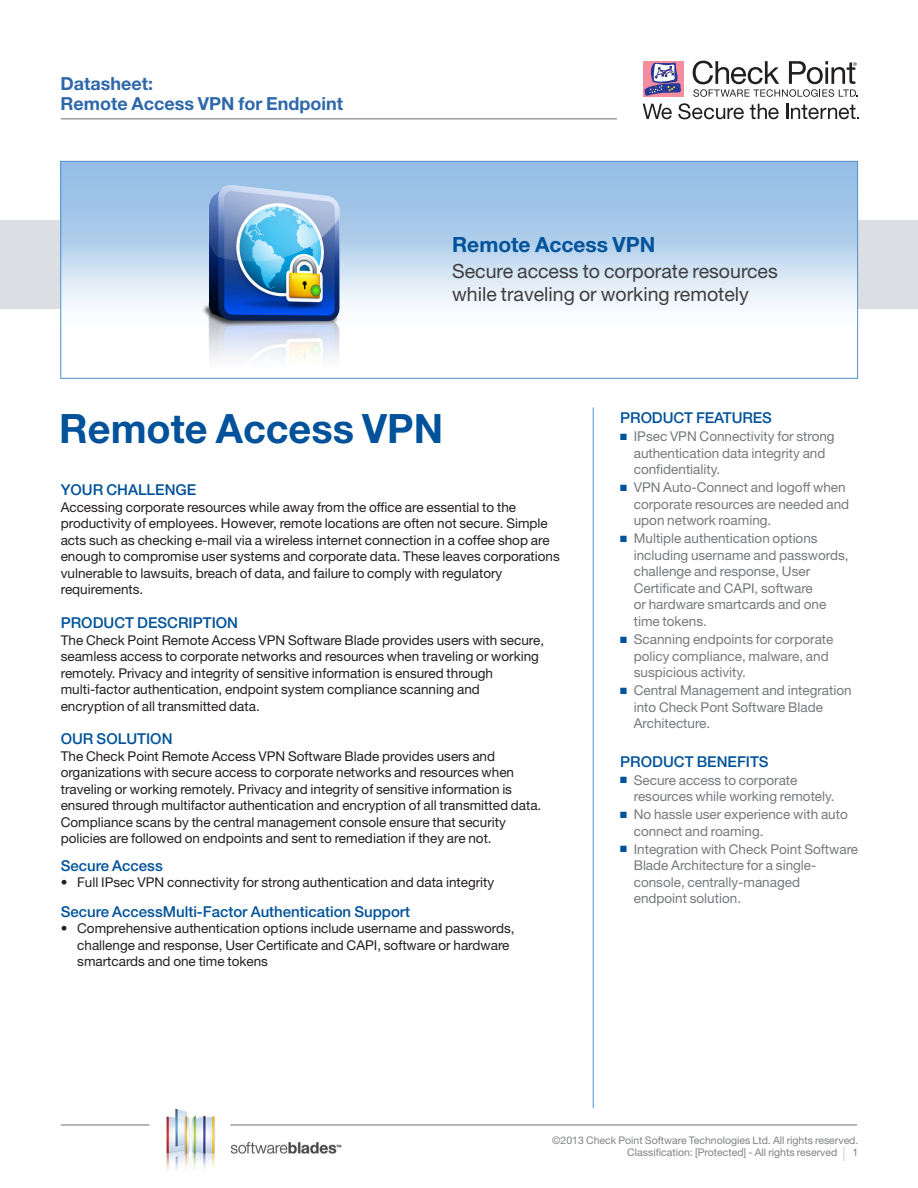
<style>
.page{position:relative;width:918px;height:1188px;background:#fff}
.page>*{position:absolute;margin:0;border:0;box-sizing:border-box;transform-origin:0 0}
.Main_Title{font:700 40.5px "Helvetica Neue";color:#01529a}
.Body_bulleted{font:700 21px "Helvetica Neue";color:#01529a}
.Body_bulleted-2{font:19.5px/22.5px "Helvetica Neue";color:#3e3e3f}
.t1{font:700 18px/19.5px "Helvetica Neue";color:#2e68aa}
.Subhead_1{font:500 15px "Helvetica Neue";color:#01529a}
.Subheads_level_2{font:500 15px "Helvetica Neue";letter-spacing:-.005em;color:#01529a}
.Body_Copy{font:13.5px/16.5px "Helvetica Neue";color:#231f20}
.side_bar_bullets{font:13.5px/16.5px "Helvetica Neue";color:#76787b}
.t2{font:10.5px/12px "Helvetica Neue";color:#808285}
.s1{color:#01529a}
</style>
<div class="page">
<hr style="left:61px;top:118px;width:556px;height:1px;background:#6c6d70">
<hr style="left:593px;top:407px;width:1px;height:701px;background:#5090cc">
<div style="left:0;top:220px;width:918px;height:89px;background:#dbdee2"></div>
<div style="left:643px;top:61px;width:41px;height:35px;background:#f48da0"></div>
<svg style="left:644px;top:63px;width:37px;height:33px"></svg>
<svg style="left:643px;top:104px;width:29px;height:15px"></svg>
<svg style="left:678px;top:103px;width:66px;height:16px"></svg>
<svg style="left:750px;top:104px;width:29px;height:15px"></svg>
<svg style="left:786px;top:104px;width:72px;height:15px"></svg>
<svg style="left:693px;top:61px;width:165px;height:36px"></svg>
<img style="left:166px;top:1108px;width:180px;height:62px">
<hr style="left:61px;top:1125px;width:88px;height:1px;background:#6c6d70">
<hr style="left:230px;top:1125px;width:627px;height:1px;background:#6c6d70">
<div style="left:61px;top:161px;width:797px;height:217px;background:linear-gradient(to bottom,#88b6e2,#fff)"></div>
<div style="left:60px;top:161px;width:798px;height:218px;border:1px solid #5090cc"></div>
<img style="left:202px;top:185px;width:138px;height:185px">
<h3 class="t1" style="left:61px;top:74px;width:284px">Datasheet:<br>Remote Access VPN for Endpoint</h3>
<p class="Body_bulleted" style="left:452px;top:232px;width:205px">Remote Access VPN</p>
<p class="Body_bulleted-2" style="left:452px;top:260px;width:327px">Secure access to corporate resources while traveling or working remotely</p>
<p class="Main_Title" style="left:59px;top:404px;width:385px">Remote Access VPN</p>
<p class="Subhead_1" style="left:61px;top:481px;width:137px">YOUR CHALLENGE</p>
<p class="Body_Copy" style="left:61px;top:498px;width:501px">Accessing corporate resources while away from the office are essential to the productivity of employees. However, remote locations are often not secure. Simple acts such as checking e-mail via a wireless internet connection in a coffee shop are enough to compromise user systems and corporate data. These leaves corporations vulnerable to lawsuits, breach of data, and failure to comply with regulatory requirements.</p>
<p class="Subhead_1" style="left:61px;top:614px;width:179px">PRODUCT DESCRIPTION</p>
<p class="Body_Copy" style="left:61px;top:631px;width:485px">The Check Point Remote Access VPN Software Blade provides users with secure, seamless access to corporate networks and resources when traveling or working remotely. Privacy and integrity of sensitive information is ensured through multi-factor authentication, endpoint system compliance scanning and encryption of all transmitted data.</p>
<p class="Subhead_1" style="left:61px;top:730px;width:113px">OUR SOLUTION</p>
<p class="Body_Copy" style="left:61px;top:748px;width:482px">The Check Point Remote Access VPN Software Blade provides users and organizations with secure access to corporate networks and resources when traveling or working remotely. Privacy and integrity of sensitive information is ensured through multifactor authentication and encryption of all transmitted data.<br>Compliance scans by the central management console ensure that security policies are followed on endpoints and sent to remediation if they are not.</p>
<p class="Subhead_1" style="left:61px;top:856px;width:104px">Secure Access</p>
<p class="Body_Copy" style="left:61px;top:874px;width:435px">• Full IPsec VPN connectivity for strong authentication and data integrity</p>
<p class="Subhead_1" style="left:61px;top:903px;width:351px">Secure AccessMulti-Factor Authentication Support</p>
<p class="Body_Copy" style="left:77px;top:920px;width:439px;text-indent:-16px">• Comprehensive authentication options include username and passwords, challenge and response, User Certificate and CAPI, software or hardware smartcards and one time tokens</p>
<p class="Subheads_level_2" style="left:620px;top:409px;width:153px">PRODUCT FEATURES</p>
<p class="side_bar_bullets" style="left:634px;top:428px;width:202px;text-indent:-14px"><span class="s1">■</span> IPsec VPN Connectivity for strong authentication data integrity and confidentiality.</p>
<p class="side_bar_bullets" style="left:634px;top:479px;width:217px;text-indent:-14px"><span class="s1">■</span> VPN Auto-Connect and logoff when corporate resources are needed and upon network roaming.</p>
<p class="side_bar_bullets" style="left:634px;top:530px;width:216px;text-indent:-14px"><span class="s1">■</span> Multiple authentication options including username and passwords, challenge and response, User<br>Certificate and CAPI, software<br>or hardware smartcards and one time tokens.</p>
<p class="side_bar_bullets" style="left:634px;top:631px;width:201px;text-indent:-14px"><span class="s1">■</span> Scanning endpoints for corporate policy compliance, malware, and suspicious activity.</p>
<p class="side_bar_bullets" style="left:634px;top:682px;width:219px;text-indent:-14px"><span class="s1">■</span> Central Management and integration into Check Pont Software Blade<br>Architecture.</p>
<p class="Subheads_level_2" style="left:620px;top:752px;width:150px">PRODUCT BENEFITS</p>
<p class="side_bar_bullets" style="left:634px;top:771px;width:202px;text-indent:-14px"><span class="s1">■</span> Secure access to corporate resources while working remotely.</p>
<p class="side_bar_bullets" style="left:634px;top:806px;width:216px;text-indent:-14px"><span class="s1">■</span> No hassle user experience with auto connect and roaming.</p>
<p class="side_bar_bullets" style="left:634px;top:841px;width:226px;text-indent:-14px"><span class="s1">■</span> Integration with Check Point Software<br>Blade Architecture for a single&shy;console, centrally-managed<br>endpoint solution.</p>
<p class="t2" style="left:627px;top:1134px;width:233px;text-indent:-75px">©2013 Check Point Software Technologies Ltd. All rights reserved.<br>Classification: [Protected] - All rights reserved</p>
<p class="t2" style="left:853px;top:1146px;width:7px">1</p>
</div>
